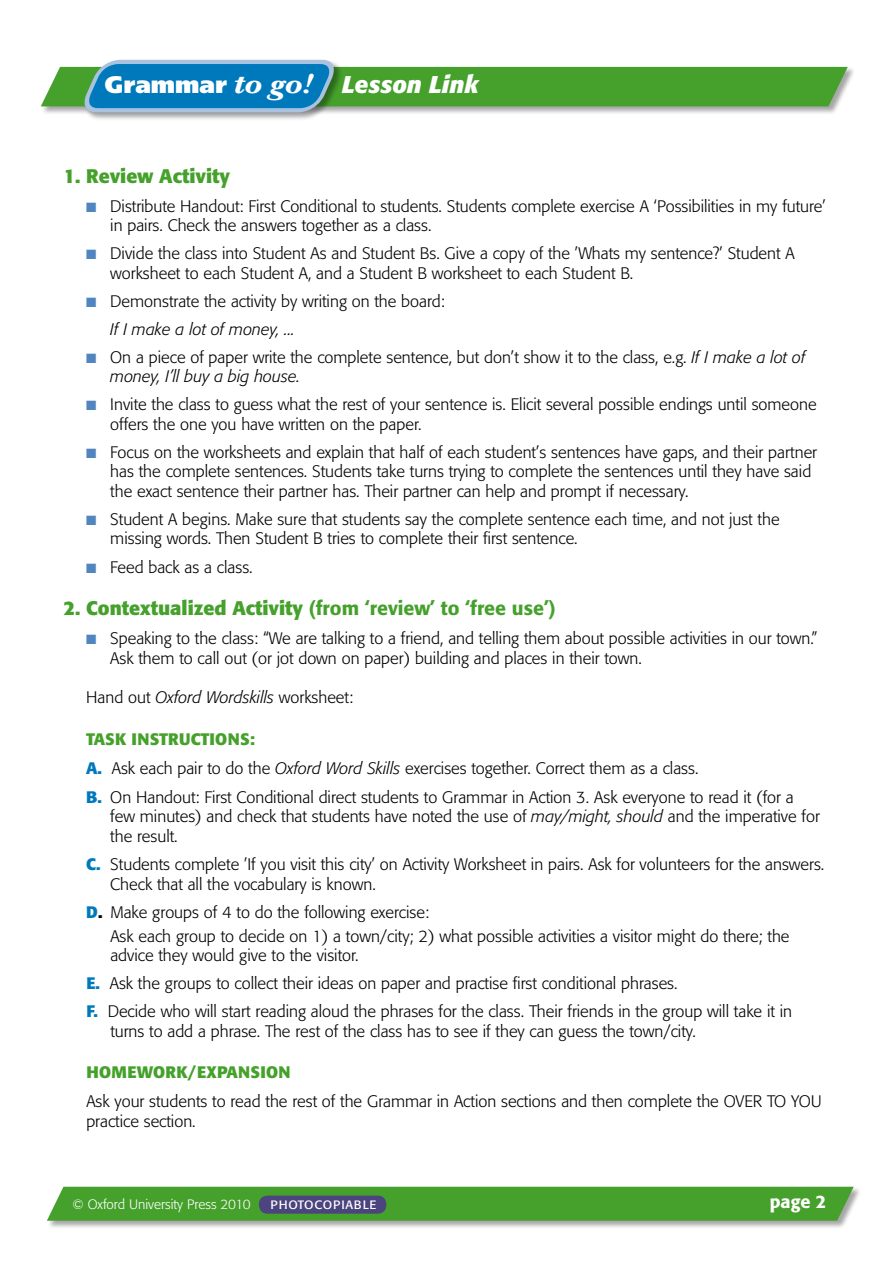
<style>
.page{position:relative;width:893px;height:1263px;background:#fff}
.page>*{position:absolute;margin:0;border:0;box-sizing:border-box;transform-origin:0 0}
.t1{font:italic 700 24px "Formata";color:#fff}
.t2{font:500 19.5px "Formata";color:#45a12b}
.t3{font:700 19.5px "Formata";color:#45a12b}
.t4{font:500 18px "Formata";color:#fff}
.t5{font:300 16.5px/19.5px "Formata";color:#000}
.t6{font:700 16.5px "Formata";letter-spacing:.01em;color:#45a12b}
.t7{font:300 13.5px "Formata";color:#fff}
.t8{font:12px "Formata";letter-spacing:.06em;color:#fff;scale:1.05 1}
.s1{font-family:"Frutiger";font-weight:900;font-style:normal;font-size:23.85px}
.s2{font-family:"Baskerville";font-size:29.55px}
.s3{color:#5185c0}
.s4{font-style:italic}
.s5{font-weight:700}
.s6{font-weight:700;color:#45a12b}
.s7{font-weight:700;color:#0079bc}
</style>
<div class="page">
<div style="left:46px;top:1186px;width:815px;height:43px;background:#000;opacity:.35"></div>
<div style="left:47px;top:1187px;width:807px;height:34px;background:#45a12b"></div>
<div style="left:259px;top:1195px;width:127px;height:19px;background:#4c447e;border-radius:9px"></div>
<div style="left:40px;top:66px;width:815px;height:50px;background:#000;opacity:.35"></div>
<div style="left:84px;top:59px;width:258px;height:62px;background:#000;opacity:.35"></div>
<svg style="left:41px;top:59px;width:807px;height:55px;background:#5fa87f"></svg>
<h1 class="t1" style="left:105px;top:70px;width:375px"><span class="s1">Grammar</span> <span class="s2">to go!</span> Lesson Link</h1>
<p class="t3" style="left:64px;top:164px;width:168px">1. Review Activity</p>
<p class="t5" style="left:110px;top:196px;width:717px;text-indent:-24px"><span class="s3">■</span> Distribute Handout: First Conditional to students. Students complete exercise A ‘Possibilities in my future’ in pairs. Check the answers together as a class.</p>
<p class="t5" style="left:110px;top:244px;width:686px;text-indent:-24px"><span class="s3">■</span> Divide the class into Student As and Student Bs. Give a copy of the ’Whats my sentence?’ Student A worksheet to each Student A, and a Student B worksheet to each Student B.</p>
<p class="t5" style="left:110px;top:287px;width:336px;line-height:28px;text-indent:-24px"><span class="s3">■</span> Demonstrate the activity by writing on the board:<br><span class="s4">If I make a lot of money, ...</span></p>
<p class="t5" style="left:110px;top:347px;width:697px;text-indent:-24px"><span class="s3">■</span> On a piece of paper write the complete sentence, but don’t show it to the class, e.g. <span class="s4">If I make a lot of money, I’ll buy a big house.</span></p>
<p class="t5" style="left:110px;top:395px;width:708px;text-indent:-24px"><span class="s3">■</span> Invite the class to guess what the rest of your sentence is. Elicit several possible endings until someone offers the one you have written on the paper.</p>
<p class="t5" style="left:110px;top:443px;width:708px;text-indent:-24px"><span class="s3">■</span> Focus on the worksheets and explain that half of each student’s sentences have gaps, and their partner has the complete sentences. Students take turns trying to complete the sentences until they have said the exact sentence their partner has. Their partner can help and prompt if necessary.</p>
<p class="t5" style="left:110px;top:510px;width:671px;text-indent:-24px"><span class="s3">■</span> Student A begins. Make sure that students say the complete sentence each time, and not just the missing words. Then Student B tries to complete their first sentence.</p>
<p class="t5" style="left:86px;top:558px;width:168px"><span class="s3">■</span> Feed back as a class.</p>
<p class="t2" style="left:64px;top:597px;width:493px"><span class="s5">2. Contextualized Activity</span> (from ‘review’ to ‘free use’)</p>
<p class="t5" style="left:110px;top:629px;width:709px;text-indent:-24px"><span class="s3">■</span> Speaking to the class: “We are talking to a friend, and telling them about possible activities in our town.”<br>Ask them to call out (or jot down on paper) building and places in their town.</p>
<p class="t5" style="left:86px;top:687px;width:268px">Hand out <span class="s4">Oxford Wordskills</span> worksheet:</p>
<p class="t5" style="left:86px;top:725px;width:709px;line-height:28.8px"><span class="s6">Task Instructions:<br></span><span class="s7">A.</span> Ask each pair to do the <span class="s4">Oxford Word Skills</span> exercises together. Correct them as a class.<br><span class="s7">B.</span> On Handout: First Conditional direct students to Grammar in Action 3. Ask everyone to read it (for a</p>
<p class="t5" style="left:110px;top:807px;width:711px">few minutes) and check that students have noted the use of <span class="s4">may/might, should</span> and the imperative for the result.</p>
<p class="t5" style="left:110px;top:855px;width:715px;text-indent:-24px"><span class="s7">C.</span> Students complete ’If you visit this city’ on Activity Worksheet in pairs. Ask for volunteers for the answers.<br>Check that all the vocabulary is known.</p>
<p class="t5" style="left:110px;top:900px;width:681px;line-height:23.7px;text-indent:-24px"><span class="s7">D</span><span class="s5">.</span> Make groups of 4 to do the following exercise:<br>Ask each group to decide on 1) a town/city; 2) what possible activities a visitor might do there; the</p>
<p class="t5" style="left:86px;top:941px;width:707px;line-height:28px;text-indent:24px">advice they would give to the visitor.<br><span class="s7">E.</span> Ask the groups to collect their ideas on paper and practise first conditional phrases.<br><span class="s7">F.</span> Decide who will start reading aloud the phrases for the class. Their friends in the group will take it in</p>
<p class="t5" style="left:110px;top:1021px;width:587px">turns to add a phrase. The rest of the class has to see if they can guess the town/city.</p>
<p class="t6" style="left:86px;top:1062px;width:193px">HOMEWORK/EXPANSION</p>
<p class="t5" style="left:86px;top:1091px;width:737px;line-height:20.2px">Ask your students to read the rest of the Grammar in Action sections and then complete the OVER TO YOU practice section.</p>
<p class="t7" style="left:73px;top:1196px;width:180px">© Oxford University Press 2010</p>
<p class="t8" style="left:270px;top:1198px;width:102px">PHOTOCOPIABLE</p>
<p class="t4" style="left:770px;top:1190px;width:58px">page 2</p>
</div>
